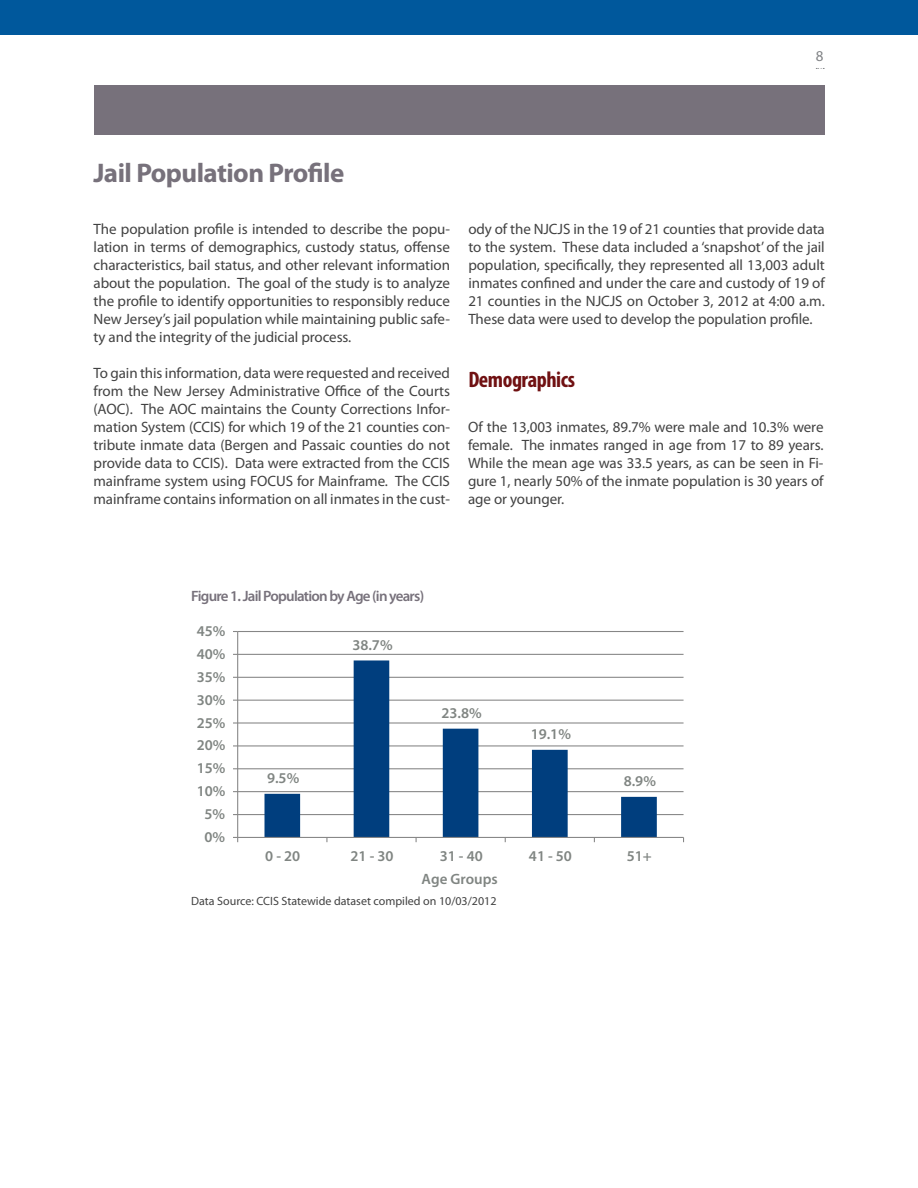
<style>
.page{position:relative;width:918px;height:1188px;background:#fff}
.page>*{position:absolute;margin:0;border:0;box-sizing:border-box;transform-origin:0 0}
.Heading_2{font:700 27px "Myriad Pro";letter-spacing:-.02em;color:#77717b}
.Heading_3{font:700 condensed 22.5px "Myriad Pro";letter-spacing:-.02em;color:#701112}
.Body_Text{font:15px/18px "Myriad Pro";letter-spacing:-.005em;color:#424242;text-align:justify}
.t1{font:600 15px "Myriad Pro";color:#808582}
.Table_Title{font:600 15px "Myriad Pro";letter-spacing:-.05em;color:#77717b}
.t2{font:15px "Myriad Pro";color:#808285}
.Table_Foot_Notes{font:12px "Myriad Pro";color:#424242}
</style>
<div class="page">
<div style="left:94px;top:85px;width:730px;height:50px;background:#77717b"></div>
<div style="left:0;top:0;width:918px;height:35px;background:#00589c"></div>
<hr style="left:238px;top:814px;width:446px;height:1px;background:#868686">
<hr style="left:238px;top:791px;width:446px;height:1px;background:#868686">
<hr style="left:238px;top:768px;width:446px;height:1px;background:#868686">
<hr style="left:238px;top:745px;width:446px;height:1px;background:#868686">
<hr style="left:238px;top:722px;width:446px;height:2px;background:#868686">
<hr style="left:238px;top:700px;width:446px;height:1px;background:#868686">
<hr style="left:238px;top:677px;width:446px;height:1px;background:#868686">
<hr style="left:238px;top:654px;width:446px;height:1px;background:#868686">
<hr style="left:238px;top:631px;width:446px;height:1px;background:#868686">
<svg style="left:265px;top:660px;width:392px;height:177px"></svg>
<hr style="left:237px;top:632px;width:1px;height:205px;background:#868686">
<hr style="left:238px;top:837px;width:446px;height:1px;background:#868686">
<p class="t2" style="left:816px;top:47px;width:9px">8</p>
<p class="Heading_2" style="left:94px;top:155px;width:252px">Jail Population Profile</p>
<p class="Body_Text" style="left:94px;top:220px;width:358px">The population profile is intended to describe the popu&shy;lation in terms of demographics, custody status, offense characteristics, bail status, and other relevant information about the population. The goal of the study is to analyze the profile to identify opportunities to responsibly reduce New Jersey’s jail population while maintaining public safe&shy;ty and the integrity of the judicial process.</p>
<p class="Body_Text" style="left:94px;top:364px;width:358px">To gain this information, data were requested and received from the New Jersey Administrative Office of the Courts (AOC). The AOC maintains the County Corrections Infor&shy;mation System (CCIS) for which 19 of the 21 counties con&shy;tribute inmate data (Bergen and Passaic counties do not provide data to CCIS). Data were extracted from the CCIS mainframe system using FOCUS for Mainframe. The CCIS mainframe contains information on all inmates in the cust-</p>
<p class="Body_Text" style="left:468px;top:220px;width:358px">ody of the NJCJS in the 19 of 21 counties that provide data to the system. These data included a ‘snapshot’ of the jail population, specifically, they represented all 13,003 adult inmates confined and under the care and custody of 19 of 21 counties in the NJCJS on October 3, 2012 at 4:00 a.m.<br>These data were used to develop the population profile.</p>
<p class="Heading_3" style="left:468px;top:365px;width:108px">Demographics</p>
<p class="Body_Text" style="left:468px;top:418px;width:357px">Of the 13,003 inmates, 89.7% were male and 10.3% were female. The inmates ranged in age from 17 to 89 years.<br>While the mean age was 33.5 years, as can be seen in Fi&shy;gure 1, nearly 50% of the inmate population is 30 years of age or younger.</p>
<p class="Table_Title" style="left:191px;top:586px;width:235px">Figure 1. Jail Population by Age (in years)</p>
<p class="t1" style="left:197px;top:621px;width:30px">45%</p>
<p class="t1" style="left:197px;top:644px;width:30px">40%</p>
<p class="t1" style="left:197px;top:667px;width:30px">35%</p>
<p class="t1" style="left:197px;top:690px;width:30px">30%</p>
<p class="t1" style="left:352px;top:635px;width:42px">38.7%</p>
<p class="t1" style="left:197px;top:713px;width:30px">25%</p>
<p class="t1" style="left:197px;top:736px;width:30px">20%</p>
<p class="t1" style="left:197px;top:759px;width:30px">15%</p>
<p class="t1" style="left:197px;top:782px;width:30px">10%</p>
<p class="t1" style="left:204px;top:805px;width:22px">5%</p>
<p class="t1" style="left:204px;top:827px;width:22px">0%</p>
<p class="t1" style="left:267px;top:769px;width:34px">9.5%</p>
<p class="t1" style="left:442px;top:704px;width:42px">23.8%</p>
<p class="t1" style="left:531px;top:725px;width:42px">19.1%</p>
<p class="t1" style="left:624px;top:772px;width:34px">8.9%</p>
<p class="t1" style="left:265px;top:847px;width:36px">0 -20</p>
<p class="t1" style="left:351px;top:847px;width:44px">21-30</p>
<p class="t1" style="left:440px;top:847px;width:44px">31-40</p>
<p class="t1" style="left:529px;top:847px;width:44px">41-50</p>
<p class="t1" style="left:627px;top:847px;width:27px">51+</p>
<p class="t1" style="left:422px;top:870px;width:78px">Age Groups</p>
<p class="Table_Foot_Notes" style="left:191px;top:894px;width:307px">Data Source: CCIS Statewide dataset compiled on 10/03/2012</p>
</div>
